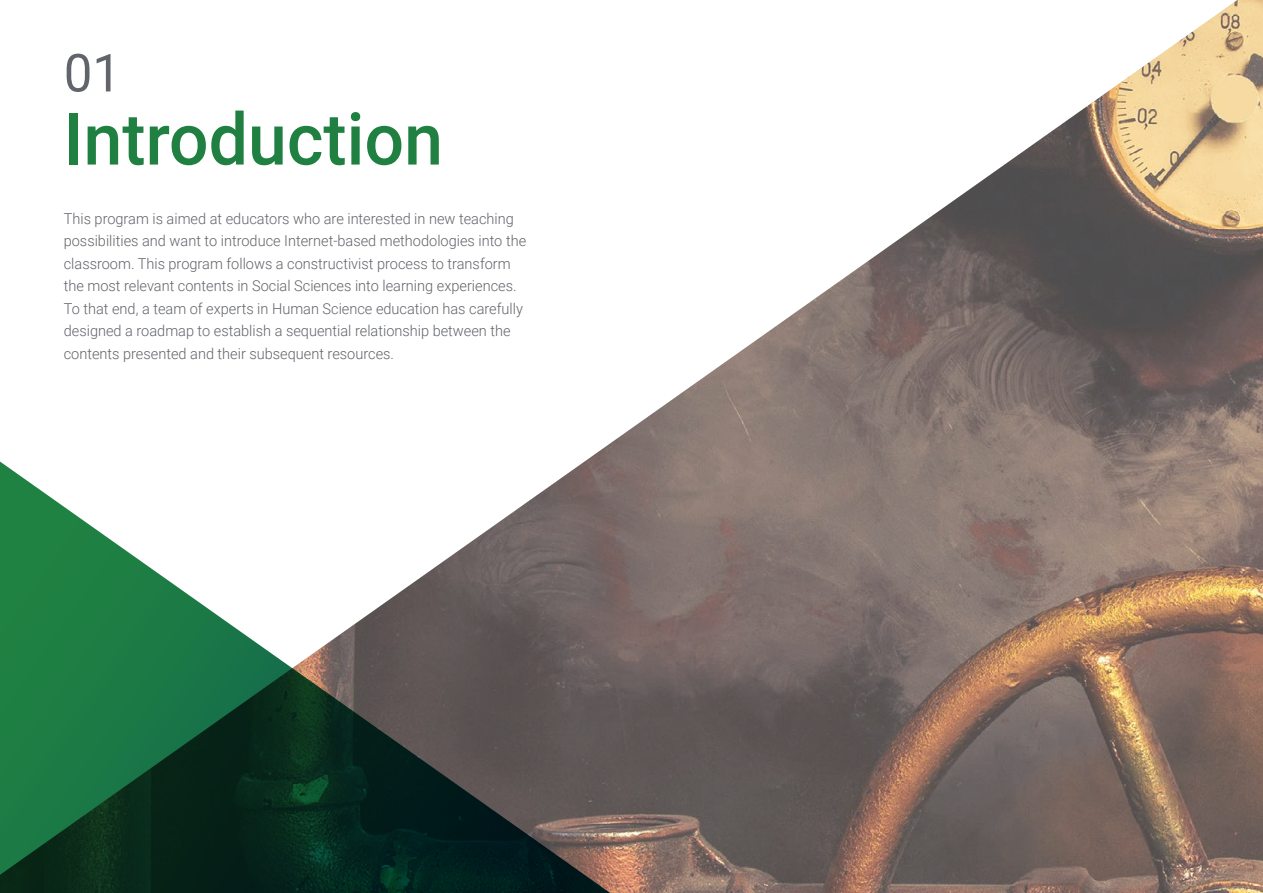
<style>
.page{position:relative;width:1263px;height:893px;background:#fff}
.page>*{position:absolute;margin:0;border:0;box-sizing:border-box;transform-origin:0 0}
.t1{font:500 72px "Roboto";color:#208041}
.t2{font:52.5px "Roboto";color:#61646a}
.t3{font:300 15px/22.5px "Roboto";color:#61646a}
</style>
<div class="page">
<img style="left:606px;top:0;width:657px;height:893px">
<svg style="left:0;top:446px;width:640px;height:447px"></svg>
<h2 class="t2" style="left:64px;top:36px;width:59px">01</h2>
<h1 class="t1" style="left:64px;top:89px;width:381px">Introduction</h1>
<p class="t3" style="left:64px;top:207px;width:464px">This program is aimed at educators who are interested in new teaching possibilities and want to introduce Internet-based methodologies into the classroom. This program follows a constructivist process to transform the most relevant contents in Social Sciences into learning experiences.<br>To that end, a team of experts in Human Science education has carefully designed a roadmap to establish a sequential relationship between the contents presented and their subsequent resources.</p>
</div>
